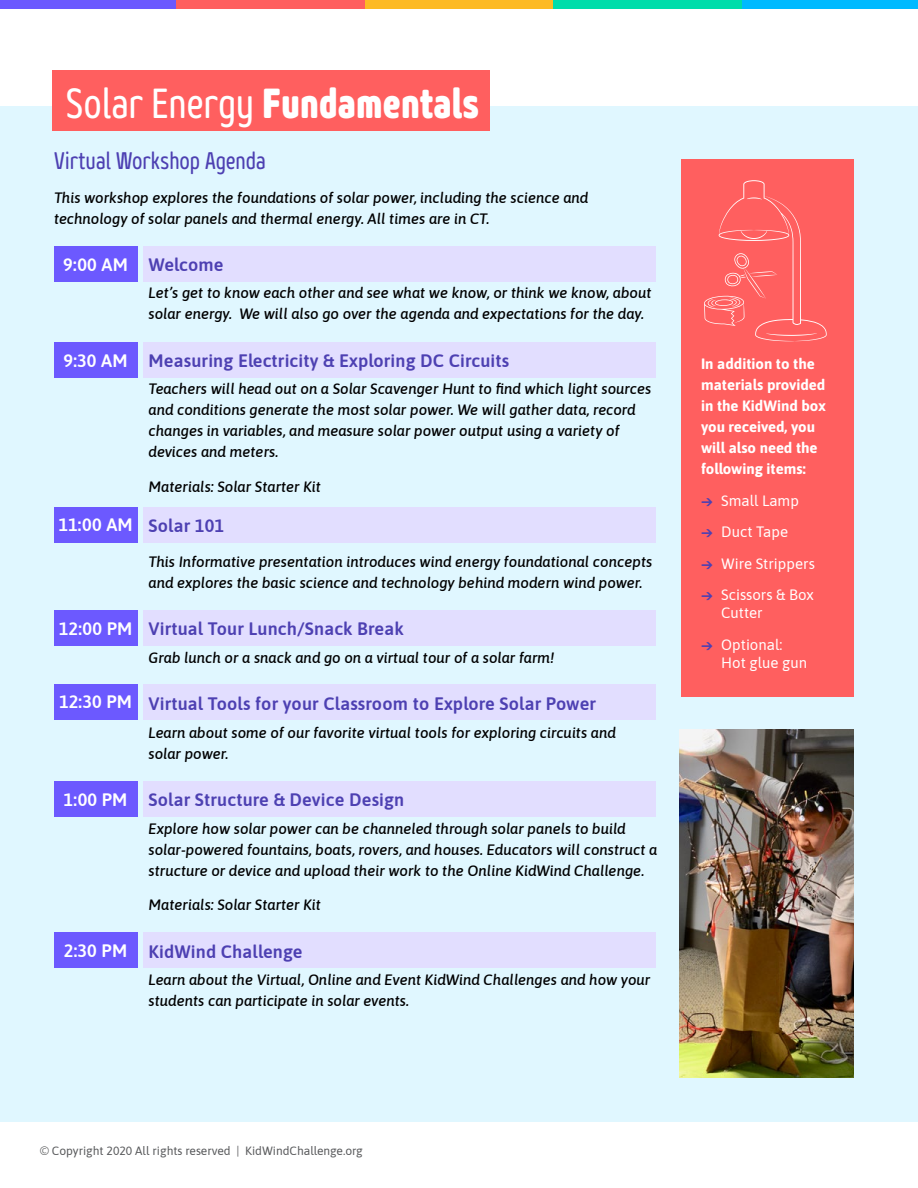
<style>
.page{position:relative;width:918px;height:1188px;background:#fff}
.page>*{position:absolute;margin:0;border:0;box-sizing:border-box;transform-origin:0 0}
.t1{font:900 condensed 42px "Geon Soft";letter-spacing:.02em;color:#fff}
.t2{font:24px "Geon Soft Condensed";letter-spacing:.02em;color:#4d40b2}
.t3{font:600 18px "Asap";letter-spacing:.01em;color:#4d40b2}
.t4{font:600 18px "Asap";letter-spacing:.01em;color:#fff}
.t5{font:italic 500 15px/21px "Asap";color:#000}
.t6{font:700 15px/21px "Asap";color:#fff}
.t7{font:15px/18px "Asap";color:#fff}
.t8{font:12px "Asap";color:#58595b}
.s1{font-family:"Geon Soft Condensed";font-weight:400;font-stretch:normal}
.s2{font-weight:700;color:#4d40b2}
</style>
<div class="page">
<div style="left:742px;top:0;width:176px;height:9px;background:#00baff"></div>
<div style="left:553px;top:0;width:189px;height:9px;background:#0da"></div>
<div style="left:365px;top:0;width:188px;height:9px;background:#fdba24"></div>
<div style="left:176px;top:0;width:189px;height:9px;background:#ff5f5f"></div>
<div style="left:0;top:0;width:176px;height:9px;background:#6c59ff"></div>
<div style="left:0;top:106px;width:918px;height:1015px;background:#e0f7ff"></div>
<div style="left:54px;top:247px;width:83px;height:35px;background:#6c59ff"></div>
<div style="left:54px;top:342px;width:83px;height:35px;background:#6c59ff"></div>
<div style="left:54px;top:507px;width:83px;height:35px;background:#6c59ff"></div>
<div style="left:54px;top:611px;width:83px;height:35px;background:#6c59ff"></div>
<div style="left:54px;top:684px;width:83px;height:35px;background:#6c59ff"></div>
<div style="left:54px;top:782px;width:83px;height:35px;background:#6c59ff"></div>
<div style="left:54px;top:932px;width:83px;height:36px;background:#6c59ff"></div>
<div style="left:52px;top:71px;width:438px;height:60px;background:#ff5f5f"></div>
<div style="left:681px;top:159px;width:173px;height:537px;background:#ff5f5f"></div>
<img style="left:680px;top:730px;width:174px;height:347px">
<svg style="left:704px;top:180px;width:123px;height:161px"></svg>
<div style="left:143px;top:247px;width:513px;height:35px;background:#e2deff"></div>
<div style="left:143px;top:342px;width:513px;height:35px;background:#e2deff"></div>
<div style="left:143px;top:507px;width:513px;height:35px;background:#e2deff"></div>
<div style="left:143px;top:611px;width:513px;height:35px;background:#e2deff"></div>
<div style="left:143px;top:684px;width:513px;height:35px;background:#e2deff"></div>
<div style="left:143px;top:782px;width:513px;height:35px;background:#e2deff"></div>
<div style="left:143px;top:932px;width:513px;height:35px;background:#e2deff"></div>
<h1 class="t1" style="left:66px;top:75px;width:414px"><span class="s1">Solar Energy</span> Fundamentals</h1>
<h2 class="t2" style="left:54px;top:145px;width:213px">Virtual Workshop Agenda</h2>
<p class="t5" style="left:54px;top:187px;width:536px">This workshop explores the foundations of solar power, including the science and technology of solar panels and thermal energy. All times are in CT.</p>
<p class="t3" style="left:149px;top:252px;width:77px">Welcome</p>
<p class="t5" style="left:149px;top:282px;width:505px">Let’s get to know each other and see what we know, or think we know, about solar energy. We will also go over the agenda and expectations for the day.</p>
<p class="t3" style="left:149px;top:348px;width:362px">Measuring Electricity &amp; Exploring DC Circuits</p>
<p class="t5" style="left:149px;top:378px;width:504px">Teachers will head out on a Solar Scavenger Hunt to find which light sources and conditions generate the most solar power. We will gather data, record changes in variables, and measure solar power output using a variety of devices and meters.</p>
<p class="t5" style="left:149px;top:475px;width:174px">Materials: Solar Starter Kit</p>
<p class="t3" style="left:149px;top:514px;width:77px">Solar 101</p>
<p class="t5" style="left:149px;top:550px;width:505px">This Informative presentation introduces wind energy foundational concepts and explores the basic science and technology behind modern wind power.</p>
<p class="t3" style="left:149px;top:616px;width:257px">Virtual Tour Lunch/Snack Break</p>
<p class="t5" style="left:149px;top:646px;width:408px">Grab lunch or a snack and go on a virtual tour of a solar farm!</p>
<p class="t3" style="left:149px;top:691px;width:449px">Virtual Tools for your Classroom to Explore Solar Power</p>
<p class="t5" style="left:149px;top:721px;width:469px">Learn about some of our favorite virtual tools for exploring circuits and solar power.</p>
<p class="t3" style="left:149px;top:787px;width:257px">Solar Structure &amp; Device Design</p>
<p class="t5" style="left:149px;top:817px;width:510px">Explore how solar power can be channeled through solar panels to build solar-powered fountains, boats, rovers, and houses. Educators will construct a structure or device and upload their work to the Online KidWind Challenge.</p>
<p class="t5" style="left:149px;top:894px;width:174px">Materials: Solar Starter Kit</p>
<p class="t3" style="left:149px;top:939px;width:155px">KidWind Challenge</p>
<p class="t5" style="left:149px;top:969px;width:503px">Learn about the Virtual, Online and Event KidWind Challenges and how your students can participate in solar events.</p>
<p class="t4" style="left:63px;top:252px;width:66px">9:00 AM</p>
<p class="t4" style="left:64px;top:348px;width:66px">9:30 AM</p>
<p class="t4" style="left:58px;top:513px;width:76px">11:00 AM</p>
<p class="t4" style="left:59px;top:616px;width:75px">12:00 PM</p>
<p class="t4" style="left:59px;top:690px;width:75px">12:30 PM</p>
<p class="t4" style="left:64px;top:787px;width:65px">1:00 PM</p>
<p class="t4" style="left:64px;top:938px;width:65px">2:30 PM</p>
<p class="t6" style="left:701px;top:353px;width:126px">In addition to the materials provided in the KidWind box you received, you will also need the following items:</p>
<p class="t7" style="left:701px;top:491px;width:99px"><span class="s2">→</span> Small Lamp</p>
<p class="t7" style="left:701px;top:522px;width:89px"><span class="s2">→</span> Duct Tape</p>
<p class="t7" style="left:701px;top:554px;width:115px"><span class="s2">→</span> Wire Strippers</p>
<p class="t7" style="left:721px;top:585px;width:94px;text-indent:-20px"><span class="s2">→</span> Scissors &amp; Box<br>Cutter</p>
<p class="t7" style="left:721px;top:635px;width:87px;text-indent:-20px"><span class="s2">→</span> Optional:<br>Hot glue gun</p>
<p class="t8" style="left:40px;top:1142px;width:324px">© Copyright 2020 All rights reserved | KidWindChallenge.org</p>
</div>
